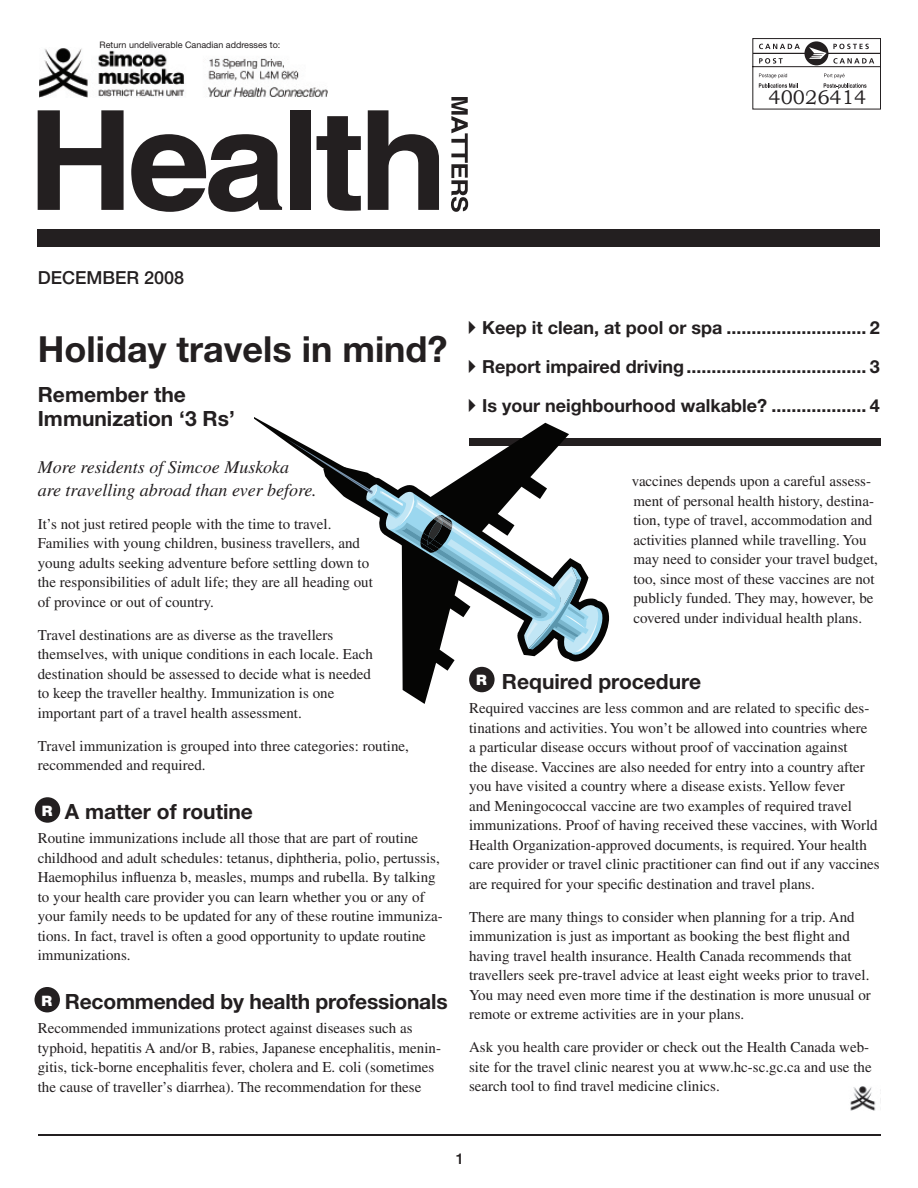
<style>
.page{position:relative;width:918px;height:1188px;background:#fff}
.page>*{position:absolute;margin:0;border:0;box-sizing:border-box;transform-origin:0 0}
.t1{font:700 36px "Helvetica Neue";color:#231f20}
.t2{font:700 21px/24px "Helvetica Neue";color:#231f20}
.t3{font:19.65px "Bookman Old Style";color:#231f20}
.t4{font:700 18px "Helvetica Neue";color:#231f20}
.t5{font:italic 18px/22.5px "Times";color:#231f20}
.t6{font:500 18px "Helvetica Neue";color:#231f20}
.t7{font:15px/19.5px "Times";color:#231f20}
.t8{font:500 15px "Helvetica Neue";color:#231f20}
.t9{font:900 14.4px "Helvetica Neue";color:#fff}
.t10{font:12.3px "Helvetica";color:#231f20}
.t11{font:9px "Helvetica Neue";color:#231f20}
</style>
<div class="page">
<svg style="left:38px;top:110px;width:86px;height:100px"></svg>
<svg style="left:131px;top:134px;width:151px;height:78px"></svg>
<div style="left:290px;top:110px;width:21px;height:100px;background:#231f20"></div>
<svg style="left:317px;top:116px;width:44px;height:95px"></svg>
<svg style="left:368px;top:110px;width:71px;height:100px"></svg>
<svg style="left:451px;top:97px;width:17px;height:115px"></svg>
<svg style="left:753px;top:38px;width:128px;height:71px"></svg>
<hr style="left:38px;top:1134px;width:842px;height:2px;background:#231f20">
<div style="left:37px;top:229px;width:842px;height:18px;background:#231f20"></div>
<div style="left:469px;top:438px;width:411px;height:8px;background:#231f20"></div>
<img style="left:40px;top:48px;width:288px;height:50px">
<div style="left:35px;top:797px;width:25px;height:26px;background:#231f20;border-radius:50%"></div>
<div style="left:34px;top:987px;width:26px;height:25px;background:#231f20;border-radius:50%"></div>
<img style="left:850px;top:1086px;width:26px;height:25px">
<svg style="left:402px;top:662px;width:93px;height:42px"></svg>
<svg style="left:254px;top:417px;width:355px;height:245px"></svg>
<svg style="left:287px;top:439px;width:315px;height:216px"></svg>
<p class="t10" style="left:76px;top:38px;width:252px">SIMCOE MUSKOKA DISTRICT HEALTH UNIT</p>
<p class="t11" style="left:100px;top:39px;width:182px">Return undeliverable Canadian addresses to:</p>
<h3 class="t3" style="left:769px;top:85px;width:99px">40026414</h3>
<p class="t6" style="left:38px;top:267px;width:148px">DECEMBER 2008</p>
<h1 class="t1" style="left:38px;top:326px;width:411px">Holiday travels in mind?</h1>
<h2 class="t2" style="left:38px;top:382px;width:199px">Remember the<br>Immunization ‘3 Rs’</h2>
<p class="t5" style="left:38px;top:456px;width:281px">More residents of Simcoe Muskoka are travelling abroad than ever before.</p>
<p class="t7" style="left:38px;top:514px;width:337px">It’s not just retired people with the time to travel.<br>Families with young children, business travellers, and young adults seeking adventure before settling down to the responsibilities of adult life; they are all heading out of province or out of country.</p>
<p class="t7" style="left:38px;top:625px;width:337px">Travel destinations are as diverse as the travellers themselves, with unique conditions in each locale. Each destination should be assessed to decide what is needed to keep the traveller healthy. Immunization is one important part of a travel health assessment.</p>
<p class="t7" style="left:38px;top:736px;width:373px">Travel immunization is grouped into three categories: routine, recommended and required.</p>
<h2 class="t2" style="left:65px;top:799px;width:190px">A matter of routine</h2>
<p class="t7" style="left:38px;top:828px;width:406px">Routine immunizations include all those that are part of routine childhood and adult schedules: tetanus, diphtheria, polio, pertussis, Haemophilus influenza b, measles, mumps and rubella. By talking to your health care provider you can learn whether you or any of your family needs to be updated for any of these routine immuniza&shy;tions. In fact, travel is often a good opportunity to update routine immunizations.</p>
<h2 class="t2" style="left:65px;top:989px;width:384px">Recommended by health professionals</h2>
<p class="t7" style="left:38px;top:1019px;width:405px">Recommended immunizations protect against diseases such as typhoid, hepatitis A and/or B, rabies, Japanese encephalitis, menin&shy;gitis, tick-borne encephalitis fever, cholera and E. coli (sometimes the cause of traveller’s diarrhea). The recommendation for these</p>
<p class="t9" style="left:42px;top:802px;width:12px">R</p>
<p class="t9" style="left:42px;top:992px;width:12px">R</p>
<p class="t4" style="left:461px;top:316px;width:420px">✔Keep it clean, at pool or spa ............................ 2</p>
<p class="t4" style="left:461px;top:355px;width:420px">✔Report impaired driving .................................... 3</p>
<p class="t4" style="left:461px;top:394px;width:420px">✔Is your neighbourhood walkable? ................... 4</p>
<p class="t7" style="left:632px;top:471px;width:248px">vaccines depends upon a careful assess&shy;ment of personal health history, destina&shy;tion, type of travel, accommodation and activities planned while travelling. You may need to consider your travel budget, too, since most of these vaccines are not publicly funded. They may, however, be covered under individual health plans.</p>
<h2 class="t2" style="left:476px;top:669px;width:226px"><sup>R</sup> Required procedure</h2>
<p class="t7" style="left:469px;top:698px;width:412px">Required vaccines are less common and are related to specific des&shy;tinations and activities. You won’t be allowed into countries where<br>a particular disease occurs without proof of vaccination against<br>the disease. Vaccines are also needed for entry into a country after you have visited a country where a disease exists. Yellow fever<br>and Meningococcal vaccine are two examples of required travel immunizations. Proof of having received these vaccines, with World Health Organization-approved documents, is required. Your health care provider or travel clinic practitioner can find out if any vaccines are required for your specific destination and travel plans.</p>
<p class="t7" style="left:469px;top:907px;width:403px">There are many things to consider when planning for a trip. And immunization is just as important as booking the best flight and having travel health insurance. Health Canada recommends that travellers seek pre-travel advice at least eight weeks prior to travel.<br>You may need even more time if the destination is more unusual or remote or extreme activities are in your plans.</p>
<p class="t7" style="left:469px;top:1037px;width:404px">Ask you health care provider or check out the Health Canada web&shy;site for the travel clinic nearest you at www.hc-sc.gc.ca and use the search tool to find travel medicine clinics.</p>
<p class="t8" style="left:456px;top:1150px;width:10px">1</p>
</div>
